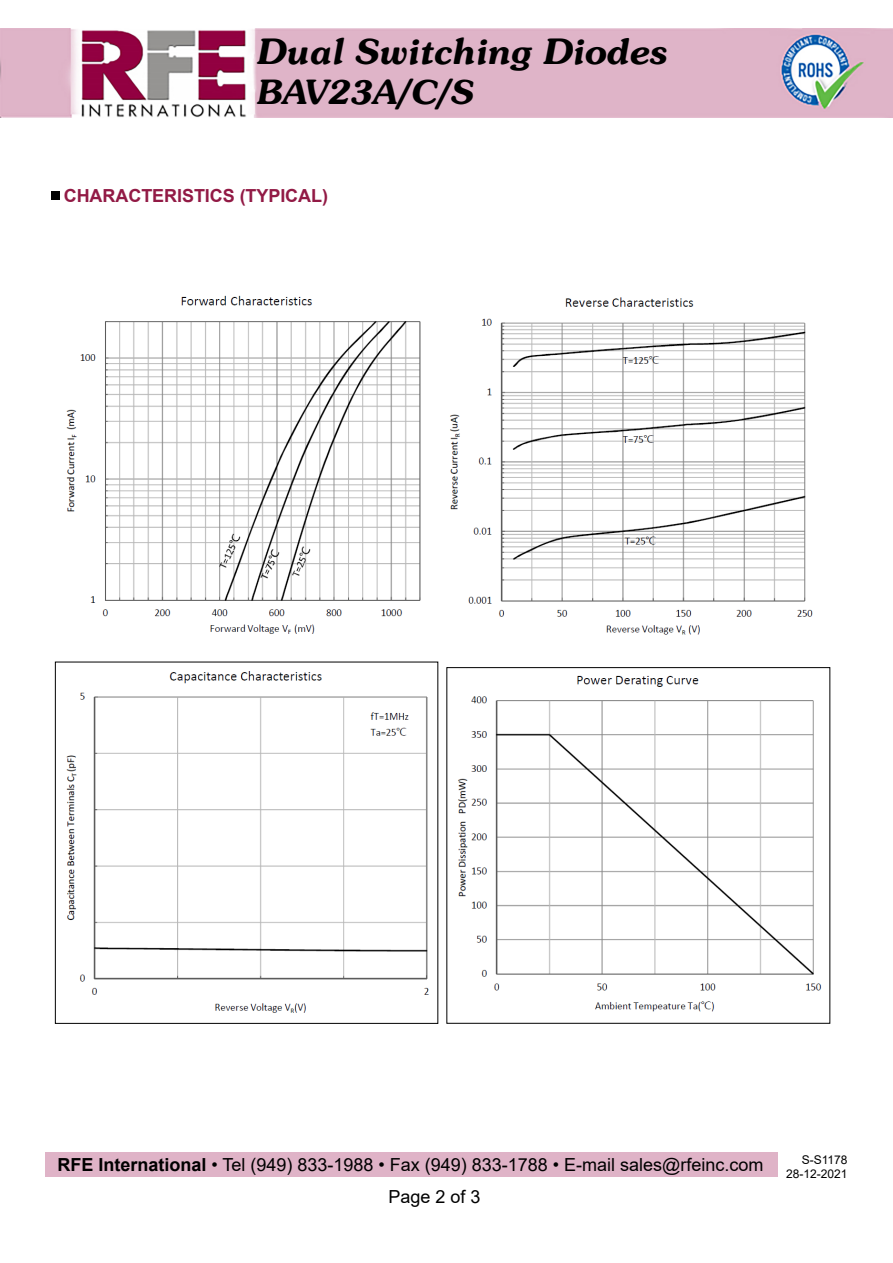
<style>
.page{position:relative;width:893px;height:1263px;background:#fff}
.page>*{position:absolute;margin:0;border:0;box-sizing:border-box;transform-origin:0 0}
.t1{font:italic 300 34.5px "Souvenir";color:#000}
.t2{font:italic 300 33px "Souvenir";color:#000}
.t3{font:18px "Arial";color:#000}
.t4{font:700 18px "Arial";letter-spacing:-.005em;color:#921a45}
.t5{font:12px/14.4px "Arial";color:#000;text-align:right}
.s1{font-weight:700}
</style>
<div class="page">
<img style="left:66px;top:295px;width:747px;height:340px">
<img style="left:66px;top:671px;width:363px;height:342px">
<div style="left:55px;top:662px;width:383px;height:362px;border:1px solid #000"></div>
<img style="left:458px;top:675px;width:364px;height:337px">
<div style="left:446px;top:667px;width:384px;height:357px;border:1px solid #000"></div>
<img style="left:0;top:29px;width:893px;height:88px">
<div style="left:45px;top:1152px;width:733px;height:24px;background:#dfb3c7"></div>
<div style="left:51px;top:191px;width:8px;height:9px;background:#000"></div>
<h1 class="t1" style="left:255px;top:29px;width:412px">Dual Switching Diodes</h1>
<h2 class="t2" style="left:255px;top:70px;width:218px">BAV23A/C/S</h2>
<p class="t4" style="left:64px;top:183px;width:266px">CHARACTERISTICS (TYPICAL)</p>
<p class="t3" style="left:57px;top:1152px;width:708px"><span class="s1">RFE International</span> • Tel (949) 833-1988 • Fax (949) 833-1788 • E-mail sales@rfeinc.com</p>
<p class="t3" style="left:388px;top:1184px;width:94px">Page 2 of 3</p>
<p class="t5" style="left:786px;top:1153px;width:63px">S-S1178<br>28-12-2021</p>
</div>
